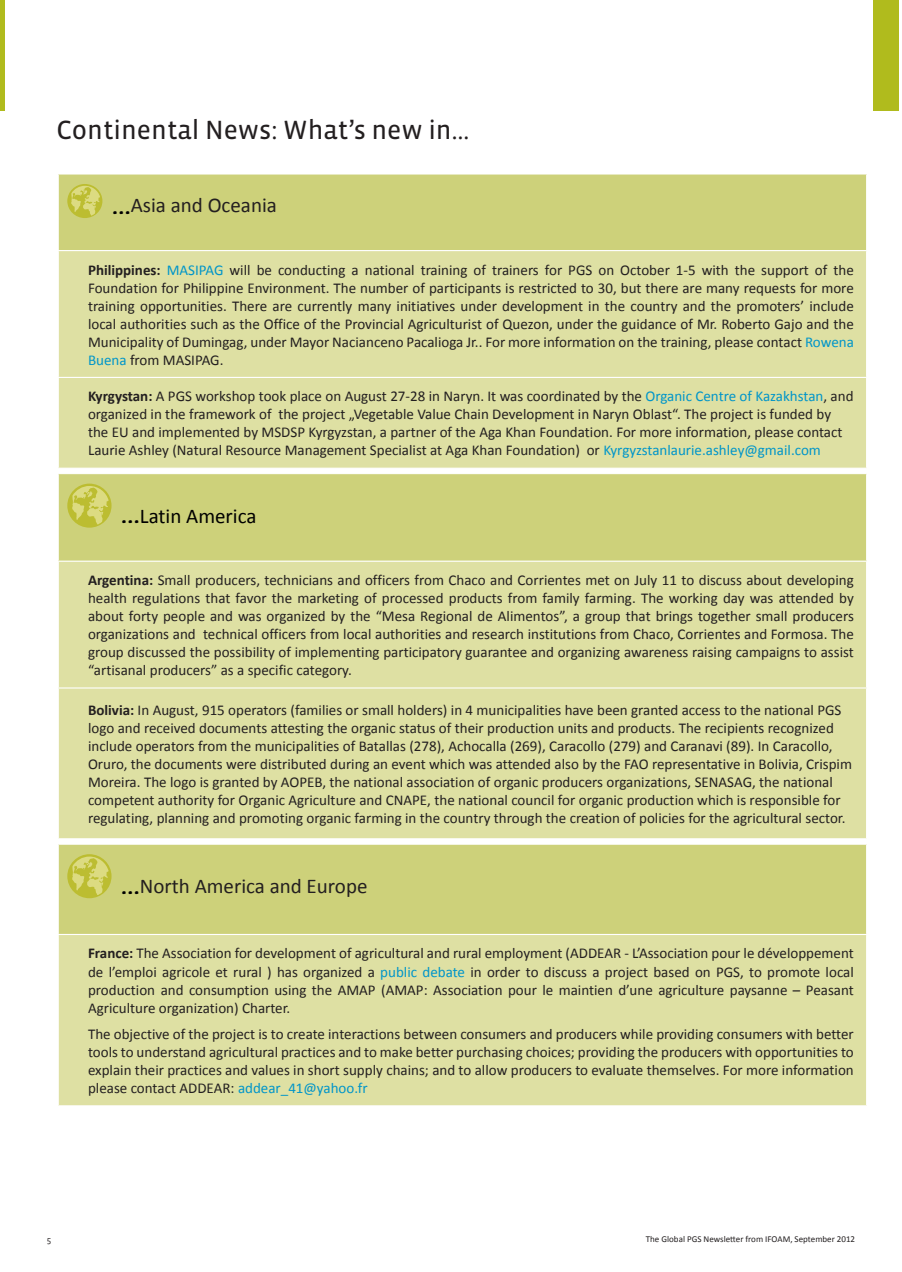
<style>
.page{position:relative;width:902px;height:1272px;background:#fff}
.page>*{position:absolute;margin:0;border:0;box-sizing:border-box;transform-origin:0 0}
.t1{font:27px "Vista Sans OT";color:#231f20}
.t2{font:21px "Calibri";color:#231f20}
.t3{font:21px "Calibri";color:#000}
.t4{font:15px/18px "Calibri";color:#231f20;text-align:justify}
.t5{font:9px "Calibri";color:#231f20}
.t6{font:9px "Vista Sans OT";color:#231f20}
.s1{font-family:"All Caps";color:#000}
.s2{font-weight:700}
.s3{color:#0095c9}
.s4{font-family:"All Caps"}
</style>
<div class="page">
<hr style="left:0;top:0;width:4px;height:111px;background:#b0bb1d">
<div style="left:873px;top:0;width:25px;height:111px;background:#b0bb1d"></div>
<div style="left:58px;top:174px;width:808px;height:76px;background:#cdd17a"></div>
<div style="left:59px;top:251px;width:807px;height:216px;background:#dee0a3"></div>
<hr style="left:58px;top:174px;width:1px;height:76px;background:#fff">
<hr style="left:58px;top:377px;width:809px;height:1px;background:#fff">
<div style="left:67px;top:184px;width:35px;height:34px;background:#bcbd31;border-radius:50%"></div>
<svg style="left:71px;top:186px;width:29px;height:29px"></svg>
<div style="left:58px;top:473px;width:808px;height:88px;background:#cdd17a"></div>
<div style="left:59px;top:561px;width:807px;height:277px;background:#dee0a3"></div>
<hr style="left:58px;top:560px;width:809px;height:1px;background:#fff">
<hr style="left:58px;top:687px;width:809px;height:1px;background:#fff">
<hr style="left:58px;top:473px;width:809px;height:1px;background:#fff">
<hr style="left:58px;top:474px;width:1px;height:86px;background:#fff">
<div style="left:67px;top:483px;width:44px;height:44px;background:#bcbd31;border-radius:50%"></div>
<svg style="left:72px;top:486px;width:37px;height:38px"></svg>
<div style="left:58px;top:844px;width:808px;height:90px;background:#cdd17a"></div>
<div style="left:58px;top:934px;width:808px;height:171px;background:#dee0a3"></div>
<hr style="left:58px;top:933px;width:809px;height:2px;background:#fff">
<hr style="left:58px;top:935px;width:1px;height:170px;background:#fff">
<hr style="left:58px;top:844px;width:1px;height:89px;background:#fff">
<div style="left:67px;top:854px;width:44px;height:44px;background:#bcbd31;border-radius:50%"></div>
<svg style="left:72px;top:856px;width:37px;height:39px"></svg>
<h1 class="t1" style="left:56px;top:115px;width:414px">Continental News: What’s new in…</h1>
<h2 class="t2" style="left:112px;top:192px;width:166px"><span class="s1">...</span>Asia and Oceania</h2>
<p class="t4" style="left:88px;top:261px;width:767px"><span class="s2">Philippines:</span> <span class="s3">MASIPAG</span> will be conducting a national training of trainers for PGS on October 1-5 with the support of the Foundation for Philippine Environment. The number of participants is restricted to 30, but there are many requests for more training opportunities. There are currently many initiatives under development in the country and the promoters’ include local authorities such as the Office of the Provincial Agriculturist of Quezon, under the guidance of Mr. Roberto Gajo and the Municipality of Dumingag, under Mayor Nacianceno Pacalioga Jr.. For more information on the training, please contact <span class="s3">Rowena Buena</span> from MASIPAG.</p>
<p class="t4" style="left:88px;top:387px;width:767px;text-align:left"><span class="s2">Kyrgystan:</span> A PGS workshop took place on August 27-28 in Naryn. It was coordinated by the <span class="s3">Organic Centre of Kazakhstan</span>, and organized in the framework of the project „Vegetable Value Chain Development in Naryn Oblast“. The project is funded by the EU and implemented by MSDSP Kyrgyzstan, a partner of the Aga Khan Foundation. For more information, please contact Laurie Ashley (Natural Resource Management Specialist at Aga Khan Foundation) or <span class="s3">Kyrgyzstanlaurie.ashley@gmail.com</span></p>
<h2 class="t3" style="left:121px;top:503px;width:137px"><span class="s4">...</span>Latin America</h2>
<p class="t4" style="left:88px;top:571px;width:767px"><span class="s2">Argentina:</span> Small producers, technicians and officers from Chaco and Corrientes met on July 11 to discuss about developing health regulations that favor the marketing of processed products from family farming. The working day was attended by about forty people and was organized by the “Mesa Regional de Alimentos”, a group that brings together small producers organizations and technical officers from local authorities and research institutions from Chaco, Corrientes and Formosa. The group discussed the possibility of implementing participatory guarantee and organizing awareness raising campaigns to assist “artisanal producers” as a specific category.</p>
<p class="t4" style="left:88px;top:701px;width:765px;text-align:left"><span class="s2">Bolivia:</span> In August, 915 operators (families or small holders) in 4 municipalities have been granted access to the national PGS logo and received documents attesting the organic status of their production units and products. The recipients recognized include operators from the municipalities of Batallas (278), Achocalla (269), Caracollo (279) and Caranavi (89). In Caracollo, Oruro, the documents were distributed during an event which was attended also by the FAO representative in Bolivia, Crispim Moreira. The logo is granted by AOPEB, the national association of organic producers organizations, SENASAG, the national competent authority for Organic Agriculture and CNAPE, the national council for organic production which is responsible for regulating, planning and promoting organic farming in the country through the creation of policies for the agricultural sector.</p>
<h2 class="t2" style="left:121px;top:872px;width:248px"><span class="s1">...</span>North America and Europe</h2>
<p class="t4" style="left:88px;top:944px;width:767px"><span class="s2">France:</span> The Association for development of agricultural and rural employment (ADDEAR - L’Association pour le développement de l’emploi agricole et rural ) has organized a <span class="s3">public debate</span> in order to discuss a project based on PGS, to promote local production and consumption using the AMAP (AMAP: Association pour le maintien d’une agriculture paysanne – Peasant Agriculture organization) Charter.</p>
<p class="t4" style="left:88px;top:1025px;width:767px">The objective of the project is to create interactions between consumers and producers while providing consumers with better tools to understand agricultural practices and to make better purchasing choices; providing the producers with opportunities to explain their practices and values in short supply chains; and to allow producers to evaluate themselves. For more information please contact ADDEAR: <span class="s3">addear_41@yahoo.fr</span></p>
<p class="t6" style="left:47px;top:1234px;width:6px">5</p>
<p class="t5" style="left:645px;top:1232px;width:211px">The Global PGS Newsletter from IFOAM, September 2012</p>
</div>
